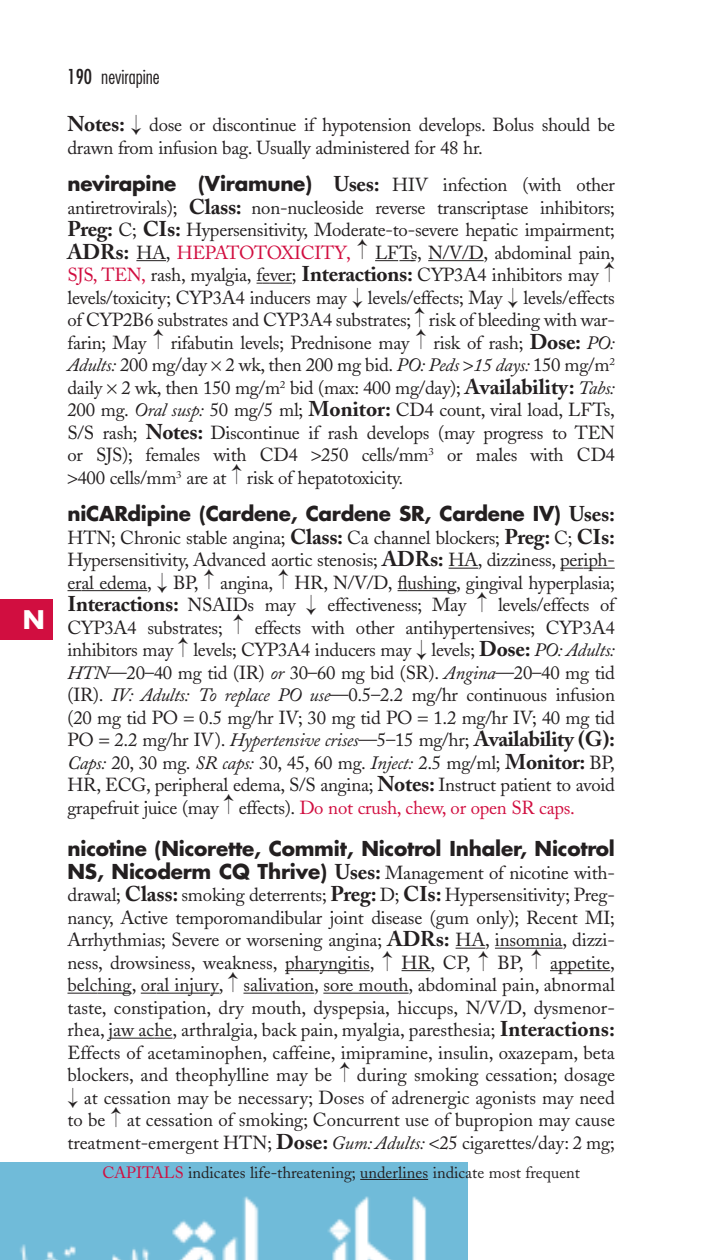
<style>
.page{position:relative;width:720px;height:1260px;background:#fff}
.page>*{position:absolute;margin:0;border:0;box-sizing:border-box;transform-origin:0 0}
.t1{font:700 25px "Futura";color:#fff}
.t2{font:700 21.25px "Adobe Caslon";letter-spacing:-.015em;color:#231f20}
.t3{font:700 20px "Futura";letter-spacing:-.01em;color:#231f20}
.t4{font:300 condensed 20px "Futura";color:#231f20}
.t5{font:18.75px/22.5px "Adobe Caslon";letter-spacing:-.015em;color:#231f20;text-align:justify}
.t6{font:16.25px "Adobe Caslon";color:#231f20}
.s1{font-weight:400}
.s2{font-weight:700;font-size:21.25px}
.s3{font-family:"Futura";font-weight:700;font-size:20px}
.s4{color:#d10e40}
.s5{font-style:italic}
.s6{font-family:"Adobe Caslon";font-size:21.25px}
.s7{font-weight:400;font-size:18.75px}
</style>
<div class="page">
<img style="left:0;top:1162px;width:468px;height:98px">
<hr style="left:136px;top:260px;width:30px;height:1px;background:#231f20">
<svg style="left:375px;top:260px;width:41px;height:1px"></svg>
<hr style="left:428px;top:260px;width:56px;height:1px;background:#231f20">
<svg style="left:257px;top:283px;width:35px;height:1px"></svg>
<svg style="left:449px;top:568px;width:29px;height:1px"></svg>
<svg style="left:560px;top:568px;width:55px;height:1px"></svg>
<svg style="left:68px;top:590px;width:13px;height:1px"></svg>
<hr style="left:81px;top:590px;width:66px;height:1px;background:#231f20">
<hr style="left:408px;top:590px;width:48px;height:1px;background:#231f20">
<hr style="left:525px;top:948px;width:38px;height:1px;background:#231f20">
<svg style="left:285px;top:970px;width:43px;height:1px"></svg>
<hr style="left:328px;top:970px;width:42px;height:1px;background:#231f20">
<svg style="left:402px;top:970px;width:29px;height:1px"></svg>
<hr style="left:550px;top:970px;width:60px;height:1px;background:#231f20">
<svg style="left:68px;top:993px;width:29px;height:1px"></svg>
<hr style="left:98px;top:993px;width:34px;height:1px;background:#231f20">
<svg style="left:141px;top:993px;width:16px;height:1px"></svg>
<hr style="left:157px;top:993px;width:53px;height:1px;background:#231f20">
<hr style="left:243px;top:993px;width:61px;height:1px;background:#231f20">
<svg style="left:323px;top:993px;width:23px;height:1px"></svg>
<hr style="left:346px;top:993px;width:63px;height:1px;background:#231f20">
<hr style="left:109px;top:1038px;width:45px;height:1px;background:#231f20">
<svg style="left:154px;top:1038px;width:18px;height:1px"></svg>
<div style="left:0;top:599px;width:52px;height:41px;background:#d10e40"></div>
<hr style="left:360px;top:1179px;width:38px;height:1px;background:#231f20">
<hr style="left:398px;top:1179px;width:30px;height:1px;background:#231f20">
<svg style="left:456px;top:948px;width:86px;height:1px"></svg>
<h1 class="t1" style="left:23px;top:608px;width:24px">N</h1>
<p class="t4" style="left:68px;top:68px;width:94px"><span class="s1">190</span> nevirapine</p>
<p class="t5" style="left:67px;top:116px;width:549px"><span class="s2">Notes:</span> dose or discontinue if hypotension develops. Bolus should be drawn from infusion bag. Usually administered for 48 hr.</p>
<p class="t5" style="left:67px;top:176px;width:549px"><span class="s3">nevirapine (Viramune)</span> <span class="s2">Uses:</span> HIV infection (with other antiretrovirals); <span class="s2">Class:</span> non-nucleoside reverse transcriptase inhibitors; <span class="s2">Preg:</span> C; <span class="s2">CIs:</span> Hypersensitivity, Moderate-to-severe hepatic impairment; <span class="s2">ADRs:</span> HA, <span class="s4">HEPATOTOXICITY,</span></p>
<p class="t5" style="left:67px;top:243px;width:549px;text-align:left;text-indent:308px">LFTs, N/V/D, abdominal pain, <span class="s4">SJS, TEN,</span> rash, myalgia, fever; <span class="s2">Interactions:</span> CYP3A4 inhibitors may levels/toxicity; CYP3A4 inducers may levels/effects; May levels/effects of CYP2B6 substrates and CYP3A4 substrates; risk of bleeding with war&shy;farin; May</p>
<p class="t5" style="left:171px;top:333px;width:240px">rifabutin levels; Prednisone may</p>
<p class="t5" style="left:434px;top:333px;width:183px">risk of rash; <span class="s2">Dose:</span> <span class="s5">PO:</span></p>
<p class="t5" style="left:68px;top:356px;width:549px"><span class="s5">Adults:</span> 200 mg/day 2 wk, then 200 mg bid. <span class="s5">PO: Peds 15 days:</span> 150 mg/m<sup>2</sup></p>
<p class="t5" style="left:68px;top:378px;width:549px">daily 2 wk, then 150 mg/m<sup>2</sup> bid (max: 400 mg/day); <span class="s2">Availability:</span> <span class="s5">Tabs:</span></p>
<p class="t5" style="left:67px;top:401px;width:549px">200 mg. <span class="s5">Oral susp:</span> 50 mg/5 ml; <span class="s2">Monitor:</span> CD4 count, viral load, LFTs,</p>
<p class="t5" style="left:67px;top:423px;width:549px">S/S rash; <span class="s2">Notes:</span> Discontinue if rash develops (may progress to TEN</p>
<p class="t5" style="left:68px;top:446px;width:549px">or SJS); females with CD4 250 cells/mm<sup>3</sup> or males with CD4</p>
<p class="t5" style="left:78px;top:468px;width:327px">400 cells/mm<sup>3</sup> are at risk of hepatotoxicity.</p>
<p class="t3" style="left:68px;top:505px;width:549px">niCARdipine (Cardene, Cardene SR, Cardene IV) <span class="s6">Uses:</span></p>
<p class="t5" style="left:68px;top:528px;width:549px">HTN; Chronic stable angina; <span class="s2">Class:</span> Ca channel blockers; <span class="s2">Preg:</span> C; <span class="s2">CIs:<br></span>Hypersensitivity, Advanced aortic stenosis; <span class="s2">ADRs:</span> HA, dizziness, periph&shy;eral edema, BP, angina, HR, N/V/D, flushing, gingival hyperplasia;</p>
<p class="t2" style="left:68px;top:596px;width:230px">Interactions: <span class="s7">NSAIDs may</span></p>
<p class="t5" style="left:327px;top:596px;width:140px">effectiveness; May</p>
<p class="t5" style="left:498px;top:596px;width:118px">levels/effects of</p>
<p class="t5" style="left:68px;top:618px;width:157px">CYP3A4 substrates;</p>
<p class="t5" style="left:67px;top:618px;width:549px;text-indent:187px">effects with other antihypertensives; CYP3A4 inhibitors may levels; CYP3A4 inducers may levels; <span class="s2">Dose:</span> <span class="s5">PO: Adults:<br>HTN</span>—20–40 mg tid (IR) <span class="s5">or</span> 30–60 mg bid (SR). <span class="s5">Angina</span>—20–40 mg tid (IR). <span class="s5">IV: Adults: To replace PO use</span>—0.5–2.2 mg/hr continuous infusion (20 mg tid PO 0.5 mg/hr IV; 30 mg tid PO 1.2 mg/hr IV; 40 mg tid PO 2.2 mg/hr IV). <span class="s5">Hypertensive crises</span>—5–15 mg/hr; <span class="s2">Availability (G):<br></span><span class="s5">Caps:</span> 20, 30 mg. <span class="s5">SR caps:</span> 30, 45, 60 mg. <span class="s5">Inject:</span> 2.5 mg/ml; <span class="s2">Monitor:</span> BP, HR, ECG, peripheral edema, S/S angina; <span class="s2">Notes:</span> Instruct patient to avoid grapefruit juice (may effects). <span class="s4">Do not crush, chew, or open SR caps.</span></p>
<p class="t3" style="left:68px;top:840px;width:549px">nicotine (Nicorette, Commit, Nicotrol Inhaler, Nicotrol</p>
<p class="t5" style="left:67px;top:863px;width:549px"><span class="s3">NS, Nicoderm CQ Thrive)</span> <span class="s2">Uses:</span> Management of nicotine with&shy;drawal; <span class="s2">Class:</span> smoking deterrents; <span class="s2">Preg:</span> D; <span class="s2">CIs:</span> Hypersensitivity; Preg&shy;nancy, Active temporomandibular joint disease (gum only); Recent MI; Arrhythmias; Severe or worsening angina; <span class="s2">ADRs:</span> HA, insomnia, dizzi&shy;ness, drowsiness, weakness, pharyngitis,</p>
<p class="t5" style="left:402px;top:953px;width:71px">HR, CP,</p>
<p class="t5" style="left:498px;top:953px;width:28px">BP,</p>
<p class="t5" style="left:68px;top:953px;width:549px;text-indent:483px">appetite, belching, oral injury, salivation, sore mouth, abdominal pain, abnormal taste, constipation, dry mouth, dyspepsia, hiccups, N/V/D, dysmenor&shy;rhea, jaw ache, arthralgia, back pain, myalgia, paresthesia; <span class="s2">Interactions:<br></span>Effects of acetaminophen, caffeine, imipramine, insulin, oxazepam, beta blockers, and theophylline may be</p>
<p class="t5" style="left:68px;top:1066px;width:549px;text-align:right">during smoking cessation; dosage<br>at cessation may be necessary; Doses of adrenergic agonists may need to be at cessation of smoking; Concurrent use of bupropion may cause treatment-emergent HTN; <span class="s2">Dose:</span> <span class="s5">Gum: Adults:</span> 25 cigarettes/day: 2 mg;</p>
<p class="t6" style="left:102px;top:1166px;width:479px"><span class="s4">CAPITALS</span> indicates life-threatening; underlines indicate most frequent</p>
</div>
